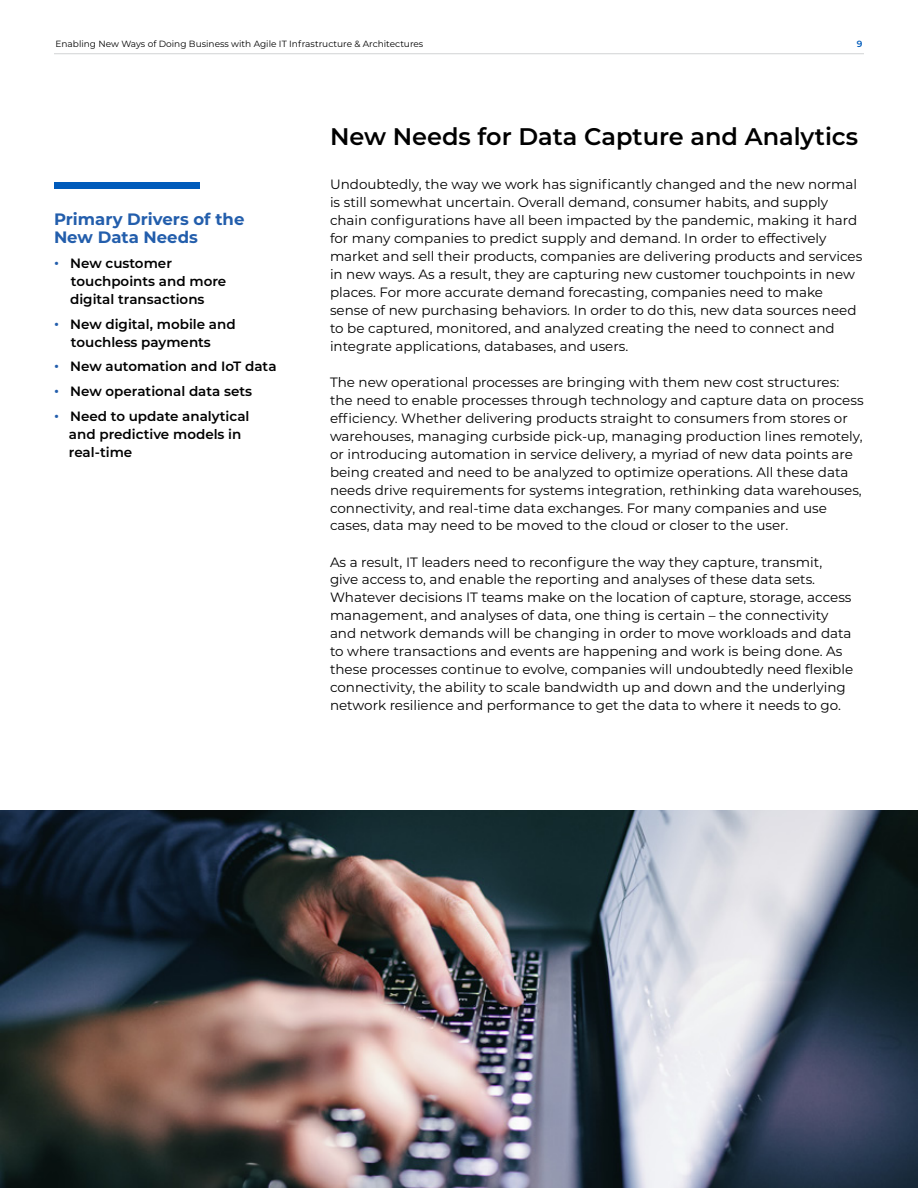
<style>
.page{position:relative;width:918px;height:1188px;background:#fff}
.page>*{position:absolute;margin:0;border:0;box-sizing:border-box;transform-origin:0 0}
.t1{font:600 24px "Montserrat";color:#000}
.t2{font:700 16.5px/18px "Montserrat";color:#235eac}
.t3{font:13.5px/18px "Montserrat";color:#000}
.t4{font:600 13.5px/18px "Montserrat";color:#000}
.t5{font:9px "Montserrat";color:#000}
.t6{font:600 9px "Montserrat";color:#005bbb}
.s1{font-weight:700;font-size:16.5px;color:#235eac}
</style>
<div class="page">
<hr style="left:54px;top:53px;width:810px;height:1px;background:#d1d3d4">
<div style="left:54px;top:182px;width:146px;height:7px;background:#005bbb"></div>
<img style="left:0;top:810px;width:918px;height:378px">
<p class="t5" style="left:56px;top:38px;width:369px">Enabling New Ways of Doing Business with Agile IT Infrastructure &amp; Architectures</p>
<p class="t6" style="left:857px;top:38px;width:7px">9</p>
<p class="t2" style="left:54px;top:209px;width:192px">Primary Drivers of the<br>New Data Needs</p>
<p class="t4" style="left:70px;top:253px;width:158px;text-indent:-16px"><span class="s1">·</span> New customer touchpoints and more digital transactions</p>
<p class="t4" style="left:54px;top:314px;width:183px;text-align:center"><span class="s1">·</span> New digital, mobile and touchless payments</p>
<p class="t4" style="left:54px;top:354px;width:224px;line-height:24.8px"><span class="s1">·</span> New automation and IoT data <span class="s1">·</span> New operational data sets<br><span class="s1">·</span> Need to update analytical</p>
<p class="t4" style="left:69px;top:424px;width:174px">and predictive models in real-time</p>
<h1 class="t1" style="left:330px;top:119px;width:530px">New Needs for Data Capture and Analytics</h1>
<p class="t3" style="left:330px;top:174px;width:534px">Undoubtedly, the way we work has significantly changed and the new normal is still somewhat uncertain. Overall demand, consumer habits, and supply chain configurations have all been impacted by the pandemic, making it hard for many companies to predict supply and demand. In order to effectively market and sell their products, companies are delivering products and services in new ways. As a result, they are capturing new customer touchpoints in new places. For more accurate demand forecasting, companies need to make sense of new purchasing behaviors. In order to do this, new data sources need to be captured, monitored, and analyzed creating the need to connect and integrate applications, databases, and users.</p>
<p class="t3" style="left:330px;top:372px;width:535px">The new operational processes are bringing with them new cost structures: the need to enable processes through technology and capture data on process efficiency. Whether delivering products straight to consumers from stores or warehouses, managing curbside pick-up, managing production lines remotely, or introducing automation in service delivery, a myriad of new data points are being created and need to be analyzed to optimize operations. All these data needs drive requirements for systems integration, rethinking data warehouses, connectivity, and real-time data exchanges. For many companies and use cases, data may need to be moved to the cloud or closer to the user.</p>
<p class="t3" style="left:330px;top:552px;width:525px">As a result, IT leaders need to reconfigure the way they capture, transmit, give access to, and enable the reporting and analyses of these data sets.<br>Whatever decisions IT teams make on the location of capture, storage, access management, and analyses of data, one thing is certain – the connectivity and network demands will be changing in order to move workloads and data to where transactions and events are happening and work is being done. As these processes continue to evolve, companies will undoubtedly need flexible connectivity, the ability to scale bandwidth up and down and the underlying network resilience and performance to get the data to where it needs to go.</p>
</div>
